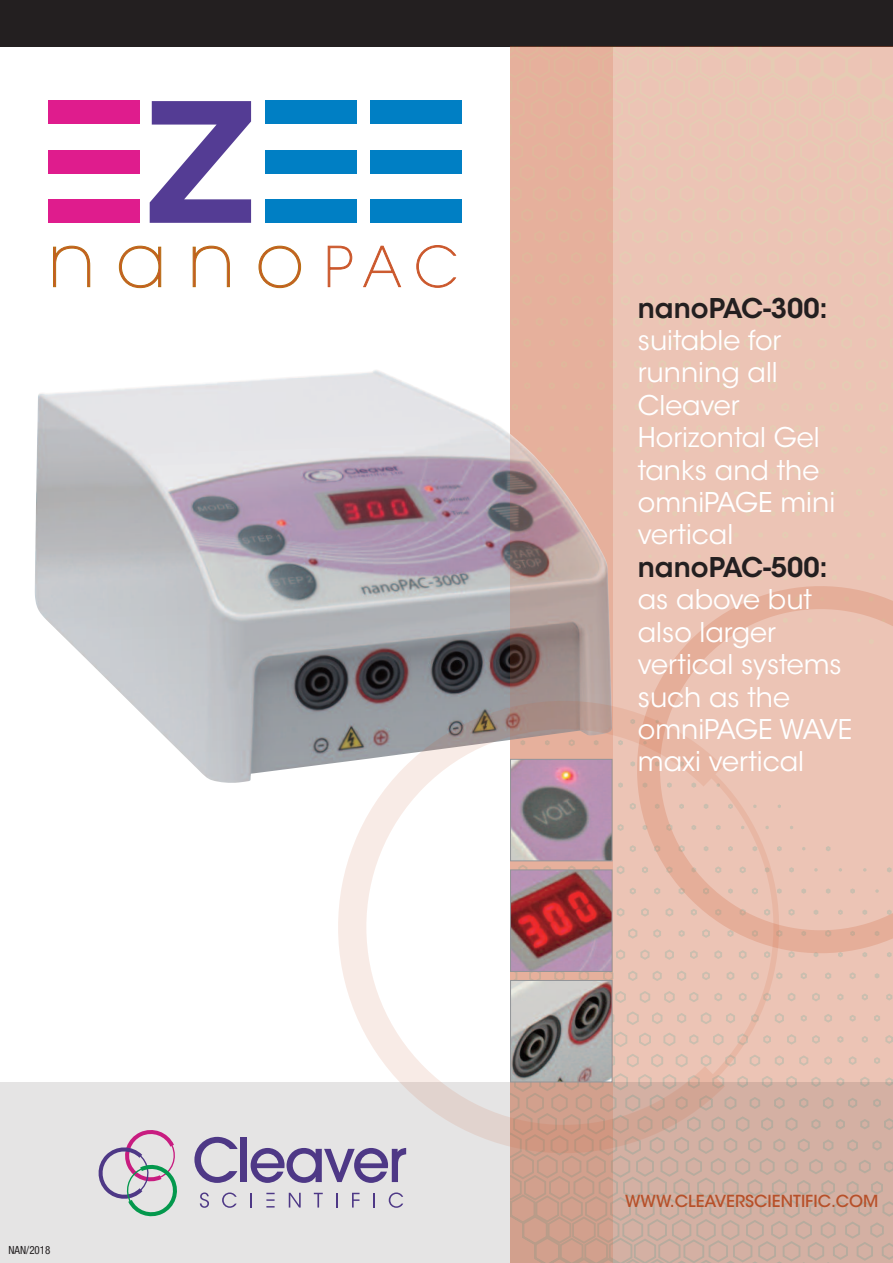
<style>
.page{position:relative;width:893px;height:1263px;background:#fff}
.page>*{position:absolute;margin:0;border:0;box-sizing:border-box;transform-origin:0 0}
.t1{font:200 74.55px "ITC Avant Garde Std";color:#cb572b}
.t2{font:27px/32.4px "ITC Avant Garde Std";color:#fff}
.t3{font:600 27px "ITC Avant Garde Std";color:#231f20}
.t4{font:500 16.5px "ITC Avant Garde Std";color:#cb572b}
.t5{font:condensed 11.25px "Helvetica Neue";color:#231f20}
.s1{font-size:54.6px}
</style>
<div class="page">
<div style="left:0;top:0;width:893px;height:47px;background:#231f20"></div>
<div style="left:612px;top:47px;width:281px;height:939px;background:#ecc4b5"></div>
<img style="left:35px;top:370px;width:475px;height:413px">
<svg style="left:150px;top:101px;width:101px;height:122px"></svg>
<div style="left:48px;top:100px;width:92px;height:24px;background:#df1c8d"></div>
<div style="left:48px;top:199px;width:92px;height:24px;background:#df1c8d"></div>
<div style="left:48px;top:150px;width:92px;height:24px;background:#df1c8d"></div>
<div style="left:265px;top:100px;width:92px;height:24px;background:#007fc4"></div>
<div style="left:265px;top:199px;width:92px;height:24px;background:#007fc4"></div>
<div style="left:265px;top:150px;width:92px;height:24px;background:#007fc4"></div>
<div style="left:370px;top:100px;width:92px;height:24px;background:#007fc4"></div>
<div style="left:370px;top:199px;width:92px;height:24px;background:#007fc4"></div>
<div style="left:370px;top:150px;width:92px;height:24px;background:#007fc4"></div>
<svg style="left:53px;top:246px;width:37px;height:41px"></svg>
<svg style="left:119px;top:246px;width:42px;height:42px"></svg>
<svg style="left:193px;top:246px;width:37px;height:41px"></svg>
<svg style="left:259px;top:246px;width:42px;height:42px"></svg>
<svg style="left:327px;top:245px;width:26px;height:42px"></svg>
<svg style="left:363px;top:245px;width:38px;height:42px"></svg>
<svg style="left:416px;top:245px;width:41px;height:43px"></svg>
<div style="left:0;top:1082px;width:893px;height:181px;background:#231f20;opacity:.12"></div>
<div style="left:510px;top:47px;width:102px;height:1216px;background:#cb572b;opacity:.18"></div>
<svg style="left:819px;top:961px;width:31px;height:212px;background:#dfbaac"></svg>
<svg style="left:329px;top:961px;width:471px;height:201px;background:#ddbaad"></svg>
<svg style="left:321px;top:678px;width:434px;height:482px"></svg>
<svg style="left:623px;top:565px;width:270px;height:394px;background:#eac0b0"></svg>
<img style="left:512px;top:761px;width:98px;height:98px">
<div style="left:510px;top:759px;width:102px;height:102px;border:1px solid #939598"></div>
<img style="left:512px;top:872px;width:98px;height:98px">
<div style="left:510px;top:870px;width:102px;height:102px;border:1px solid #939598"></div>
<img style="left:512px;top:982px;width:98px;height:98px">
<div style="left:510px;top:980px;width:102px;height:102px;border:1px solid #939598"></div>
<h1 class="t1" style="left:48px;top:231px;width:411px">nano<span class="s1">PAC</span></h1>
<p class="t5" style="left:9px;top:1246px;width:44px">NAN/2018</p>
<p class="t3" style="left:638px;top:298px;width:192px">nanoPAC-300:</p>
<p class="t2" style="left:638px;top:327px;width:199px">suitable for running all<br>Cleaver<br>Horizontal Gel tanks and the omniPAGE mini vertical</p>
<p class="t3" style="left:638px;top:557px;width:192px">nanoPAC-500:</p>
<p class="t2" style="left:638px;top:586px;width:216px">as above but also larger vertical systems such as the omniPAGE WAVE maxi vertical</p>
<p class="t4" style="left:625px;top:1195px;width:255px">WWW.CLEAVERSCIENTIFIC.COM</p>
</div>
